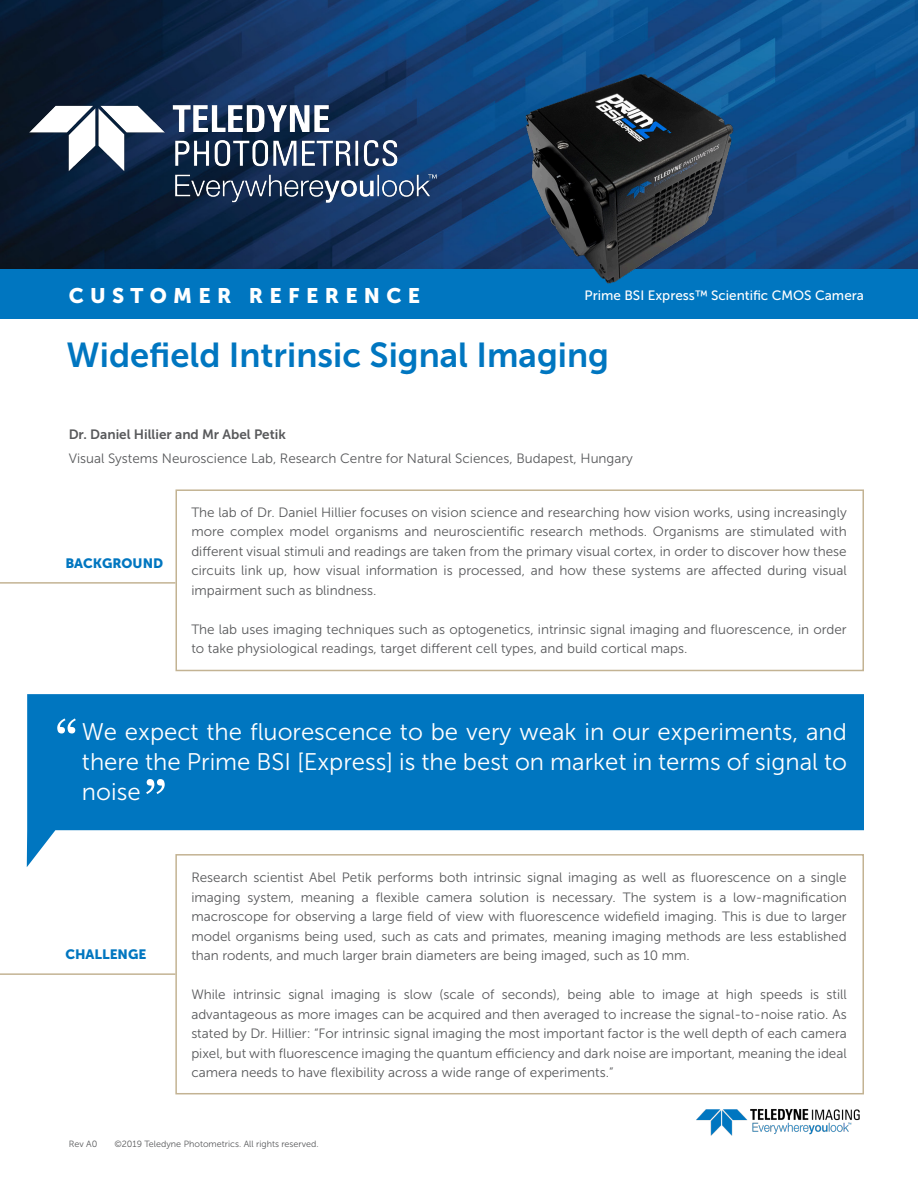
<style>
.page{position:relative;width:918px;height:1188px;background:#fff}
.page>*{position:absolute;margin:0;border:0;box-sizing:border-box;transform-origin:0 0}
.t1{font:57px "Georgia";color:#fff}
.t2{font:34.5px "Museo Sans 700";color:#0076c0}
.t3{font:24px/30px "Museo Sans 300";color:#fff;text-align:justify}
.t4{font:21px "Museo Sans 900";letter-spacing:.3em;color:#fff}
.t5{font:13.5px/19.5px "Museo Sans 300";color:#58595b;text-align:justify}
.t6{font:13.5px "Museo Sans 500";color:#fff}
.t7{font:13.5px "Museo Sans 700";color:#58595b}
.t8{font:13.5px "Museo Sans 900";color:#0076c0}
.t9{font:9px "Museo Sans 300";color:#58595b}
</style>
<div class="page">
<img style="left:696px;top:1109px;width:164px;height:27px">
<img style="left:0;top:0;width:918px;height:269px">
<img style="left:23px;top:103px;width:423px;height:101px">
<div style="left:0;top:269px;width:918px;height:50px;background:#0076c0"></div>
<img style="left:491px;top:41px;width:273px;height:243px">
<svg style="left:27px;top:694px;width:837px;height:173px;fill:#0076c0"></svg>
<div style="left:175px;top:489px;width:689px;height:182px;border:2px solid #c3b393"></div>
<div style="left:175px;top:854px;width:689px;height:240px;border:2px solid #c3b393"></div>
<hr style="left:0;top:973px;width:175px;height:2px;background:#c3b393">
<hr style="left:0;top:582px;width:175px;height:2px;background:#c3b393">
<p class="t4" style="left:69px;top:283px;width:353px">CUSTOMER REFERENCE</p>
<p class="t6" style="left:585px;top:288px;width:281px">Prime BSI Express™ Scientific CMOS Camera</p>
<p class="t2" style="left:67px;top:336px;width:544px">Widefield Intrinsic Signal Imaging</p>
<p class="t7" style="left:69px;top:427px;width:219px">Dr. Daniel Hillier and Mr Abel Petik</p>
<p class="t5" style="left:69px;top:449px;width:566px">Visual Systems Neuroscience Lab, Research Centre for Natural Sciences, Budapest, Hungary</p>
<p class="t8" style="left:65px;top:556px;width:99px">BACKGROUND</p>
<p class="t5" style="left:191px;top:502px;width:657px">The lab of Dr. Daniel Hillier focuses on vision science and researching how vision works, using increasingly more complex model organisms and neuroscientific research methods. Organisms are stimulated with different visual stimuli and readings are taken from the primary visual cortex, in order to discover how these circuits link up, how visual information is processed, and how these systems are affected during visual impairment such as blindness.</p>
<p class="t5" style="left:191px;top:619px;width:657px">The lab uses imaging techniques such as optogenetics, intrinsic signal imaging and fluorescence, in order to take physiological readings, target different cell types, and build cortical maps.</p>
<p class="t1" style="left:55px;top:707px;width:25px">“</p>
<p class="t3" style="left:82px;top:717px;width:767px">We expect the fluorescence to be very weak in our experiments, and there the Prime BSI [Express] is the best on market in terms of signal to noise</p>
<p class="t1" style="left:167px;top:806px;width:25px;rotate:-180deg">“</p>
<p class="t8" style="left:65px;top:947px;width:83px">CHALLENGE</p>
<p class="t5" style="left:191px;top:868px;width:657px">Research scientist Abel Petik performs both intrinsic signal imaging as well as fluorescence on a single imaging system, meaning a flexible camera solution is necessary. The system is a low-magnification macroscope for observing a large field of view with fluorescence widefield imaging. This is due to larger model organisms being used, such as cats and primates, meaning imaging methods are less established than rodents, and much larger brain diameters are being imaged, such as 10 mm.</p>
<p class="t5" style="left:191px;top:985px;width:657px">While intrinsic signal imaging is slow (scale of seconds), being able to image at high speeds is still advantageous as more images can be acquired and then averaged to increase the signal-to-noise ratio. As stated by Dr. Hillier: “For intrinsic signal imaging the most important factor is the well depth of each camera pixel, but with fluorescence imaging the quantum efficiency and dark noise are important, meaning the ideal camera needs to have flexibility across a wide range of experiments.”</p>
<p class="t9" style="left:69px;top:1139px;width:30px">Rev A0</p>
<p class="t9" style="left:114px;top:1139px;width:206px">©2019 Teledyne Photometrics. All rights reserved.</p>
</div>
